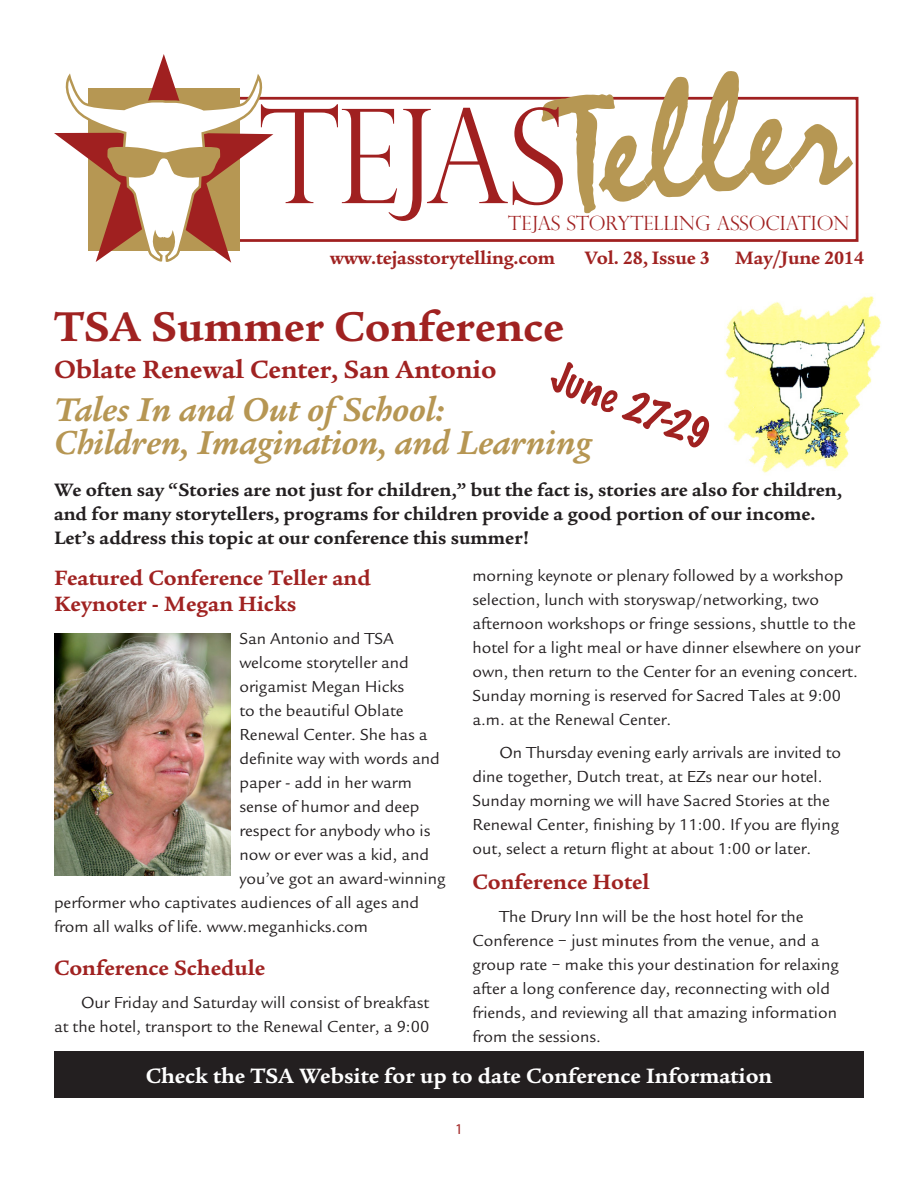
<style>
.page{position:relative;width:918px;height:1188px;background:#fff}
.page>*{position:absolute;margin:0;border:0;box-sizing:border-box;transform-origin:0 0}
.headline{font:700 45px "Legacy Serif";color:#a02221}
.Subheadline_Red{font:100 39px "Marker Felt";color:#a02221}
.t1{font:italic 700 36px/33px "Legacy Serif";color:#b69653}
.headline-2{font:700 27px "Legacy Serif";color:#a02221}
.sidebar_head{font:700 22.5px/25.5px "Legacy Serif";color:#a02221}
.subhead{font:700 22.5px "Legacy Serif";color:#fff}
.t2{font:300 19.65px "Perpetua Titling";color:#a02020}
.subhead-2{font:700 19.5px/24px "Legacy Serif";color:#231f20}
.subhead-3{font:700 19.5px "Legacy Serif";letter-spacing:-.01em;color:#a02221}
.text_11{font:16.5px/24px "Legacy Sans";color:#231f20}
.sidebar_head-2{font:16.5px "Legacy Sans";color:#231f20}
.Page_Number{font:15px "Myriad Pro";color:#a02221}
</style>
<div class="page">
<svg style="left:61px;top:71px;width:792px;height:191px"></svg>
<img style="left:725px;top:296px;width:156px;height:177px">
<img style="left:54px;top:634px;width:176px;height:241px">
<div style="left:54px;top:1051px;width:810px;height:47px;background:#231f20"></div>
<p class="t2" style="left:508px;top:212px;width:343px">TEJAS STORYTELLING ASSOCIATION</p>
<p class="subhead-3" style="left:330px;top:247px;width:227px">www.tejasstorytelling.com</p>
<p class="subhead-3" style="left:584px;top:247px;width:127px">Vol. 28, Issue 3</p>
<p class="subhead-3" style="left:735px;top:247px;width:131px">May/June 2014</p>
<p class="headline" style="left:54px;top:301px;width:511px">TSA Summer Conference</p>
<p class="headline-2" style="left:54px;top:354px;width:444px">Oblate Renewal Center, San Antonio</p>
<p class="t1" style="left:54px;top:394px;width:539px">Tales In and Out of School:<br>Children, Imagination, and Learning</p>
<p class="Subheadline_Red" style="left:563px;top:349px;width:170px;rotate:22deg">June 27-29</p>
<p class="subhead-2" style="left:54px;top:478px;width:789px">We often say “Stories are not just for children,” but the fact is, stories are also for children, and for many storytellers, programs for children provide a good portion of our income.<br>Let’s address this topic at our conference this summer!</p>
<p class="text_11" style="left:472px;top:564px;width:389px">morning keynote or plenary followed by a workshop selection, lunch with storyswap/networking, two afternoon workshops or fringe sessions, shuttle to the hotel for a light meal or have dinner elsewhere on your own, then return to the Center for an evening concert.<br>Sunday morning is reserved for Sacred Tales at 9:00 a.m. at the Renewal Center.</p>
<p class="text_11" style="left:472px;top:741px;width:370px;text-indent:27px">On Thursday evening early arrivals are invited to dine together, Dutch treat, at EZs near our hotel.<br>Sunday morning we will have Sacred Stories at the Renewal Center, finishing by 11:00. If you are flying out, select a return flight at about 1:00 or later.</p>
<p class="sidebar_head" style="left:472px;top:869px;width:179px">Conference Hotel</p>
<p class="text_11" style="left:472px;top:905px;width:368px;text-indent:27px">The Drury Inn will be the host hotel for the Conference – just minutes from the venue, and a group rate – make this your destination for relaxing after a long conference day, reconnecting with old friends, and reviewing all that amazing information from the sessions.</p>
<p class="subhead" style="left:146px;top:1063px;width:628px">Check the TSA Website for up to date Conference Information</p>
<p class="sidebar_head" style="left:54px;top:565px;width:318px">Featured Conference Teller and<br>Keynoter - Megan Hicks</p>
<p class="sidebar_head-2" style="left:239px;top:628px;width:156px">San Antonio and TSA</p>
<p class="sidebar_head-2" style="left:239px;top:652px;width:171px">welcome storyteller and</p>
<p class="sidebar_head-2" style="left:239px;top:676px;width:166px">origamist Megan Hicks</p>
<p class="sidebar_head-2" style="left:239px;top:700px;width:166px">to the beautiful Oblate</p>
<p class="sidebar_head-2" style="left:239px;top:724px;width:190px">Renewal Center. She has a</p>
<p class="sidebar_head-2" style="left:239px;top:748px;width:202px">definite way with words and</p>
<p class="sidebar_head-2" style="left:239px;top:772px;width:174px">paper - add in her warm</p>
<p class="sidebar_head-2" style="left:239px;top:796px;width:182px">sense of humor and deep</p>
<p class="sidebar_head-2" style="left:239px;top:820px;width:193px">respect for anybody who is</p>
<p class="sidebar_head-2" style="left:239px;top:844px;width:191px">now or ever was a kid, and</p>
<p class="sidebar_head-2" style="left:239px;top:868px;width:208px">you’ve got an award-winning</p>
<p class="sidebar_head-2" style="left:54px;top:892px;width:367px">performer who captivates audiences of all ages and</p>
<p class="sidebar_head-2" style="left:54px;top:916px;width:315px">from all walks of life. www.meganhicks.com</p>
<p class="sidebar_head" style="left:54px;top:955px;width:213px">Conference Schedule</p>
<p class="text_11" style="left:54px;top:991px;width:377px;text-align:right">Our Friday and Saturday will consist of breakfast<br>at the hotel, transport to the Renewal Center, a 9:00</p>
<p class="Page_Number" style="left:455px;top:1120px;width:9px">1</p>
</div>
